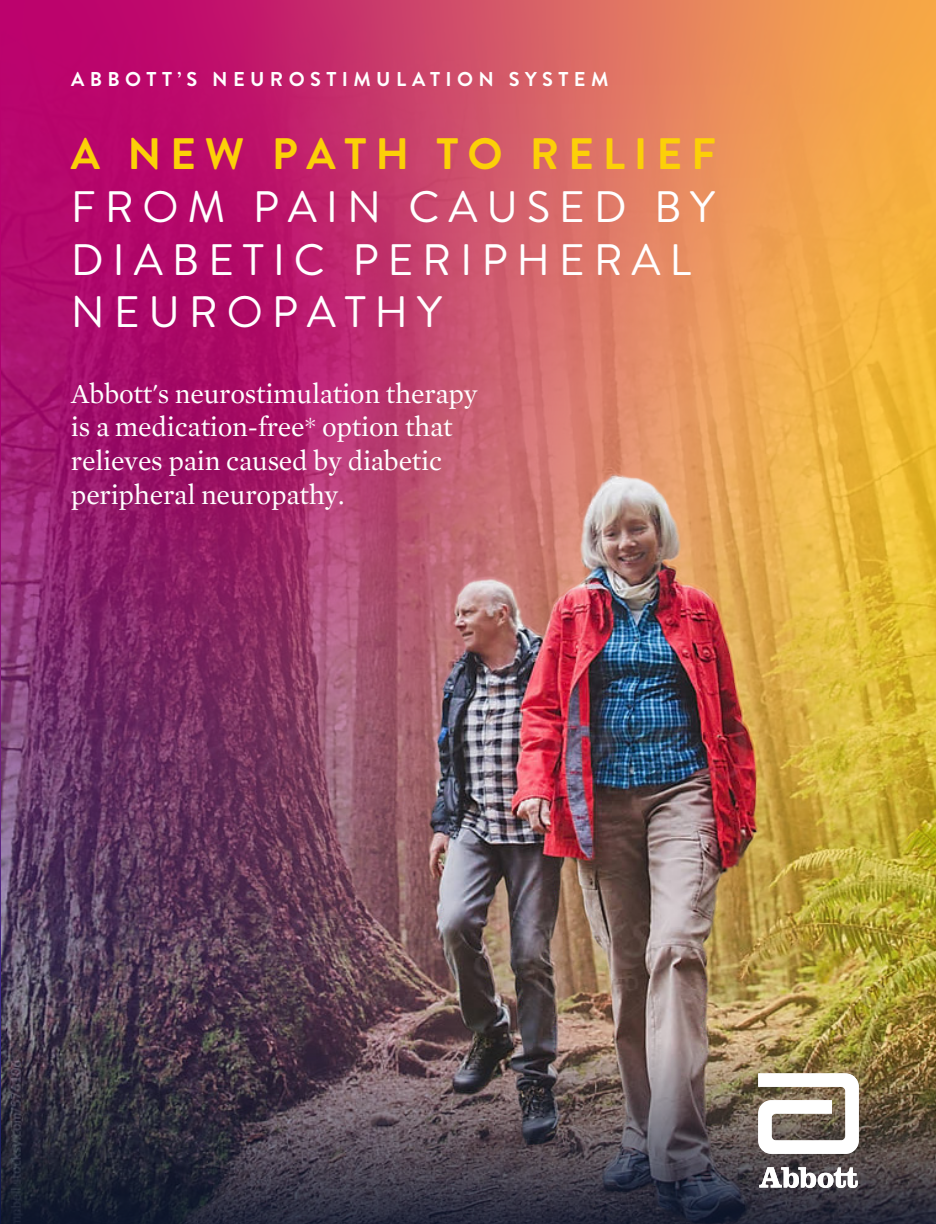
<style>
.page{position:relative;width:936px;height:1224px;background:#fff}
.page>*{position:absolute;margin:0;border:0;box-sizing:border-box;transform-origin:0 0}
.t1{font:44px/52.8px "Brandon Grotesque";letter-spacing:.2em;color:#fff}
.t2{font:700 44px "Brandon Grotesque";letter-spacing:.2em;color:#fcd008}
.t3{font:28px "Mercury Text G1";letter-spacing:-.01em;color:#fff}
.t4{font:700 20px "Brandon Grotesque";letter-spacing:.27em;color:#fff}
</style>
<div class="page">
<img style="left:0;top:0;width:936px;height:1043px">
<img style="left:0;top:1043px;width:936px;height:181px">
<svg style="left:758px;top:1073px;width:101px;height:81px"></svg>
<svg style="left:759px;top:1167px;width:99px;height:21px"></svg>
<p class="t4" style="left:71px;top:65px;width:539px">ABBOTT’S NEUROSTIMULATION SYSTEM</p>
<p class="t2" style="left:71px;top:123px;width:646px">A NEW PATH TO RELIEF</p>
<p class="t1" style="left:71px;top:181px;width:646px">FROM PAIN CAUSED BY</p>
<p class="t1" style="left:71px;top:234px;width:622px">DIABETIC PERIPHERAL<br>NEUROPATHY</p>
<p class="t3" style="left:71px;top:373px;width:408px">Abbott's neurostimulation therapy</p>
<p class="t3" style="left:71px;top:407px;width:383px">is a medication-free* option that</p>
<p class="t3" style="left:71px;top:441px;width:373px">relieves pain caused by diabetic</p>
<p class="t3" style="left:71px;top:474px;width:275px">peripheral neuropathy.</p>
</div>
